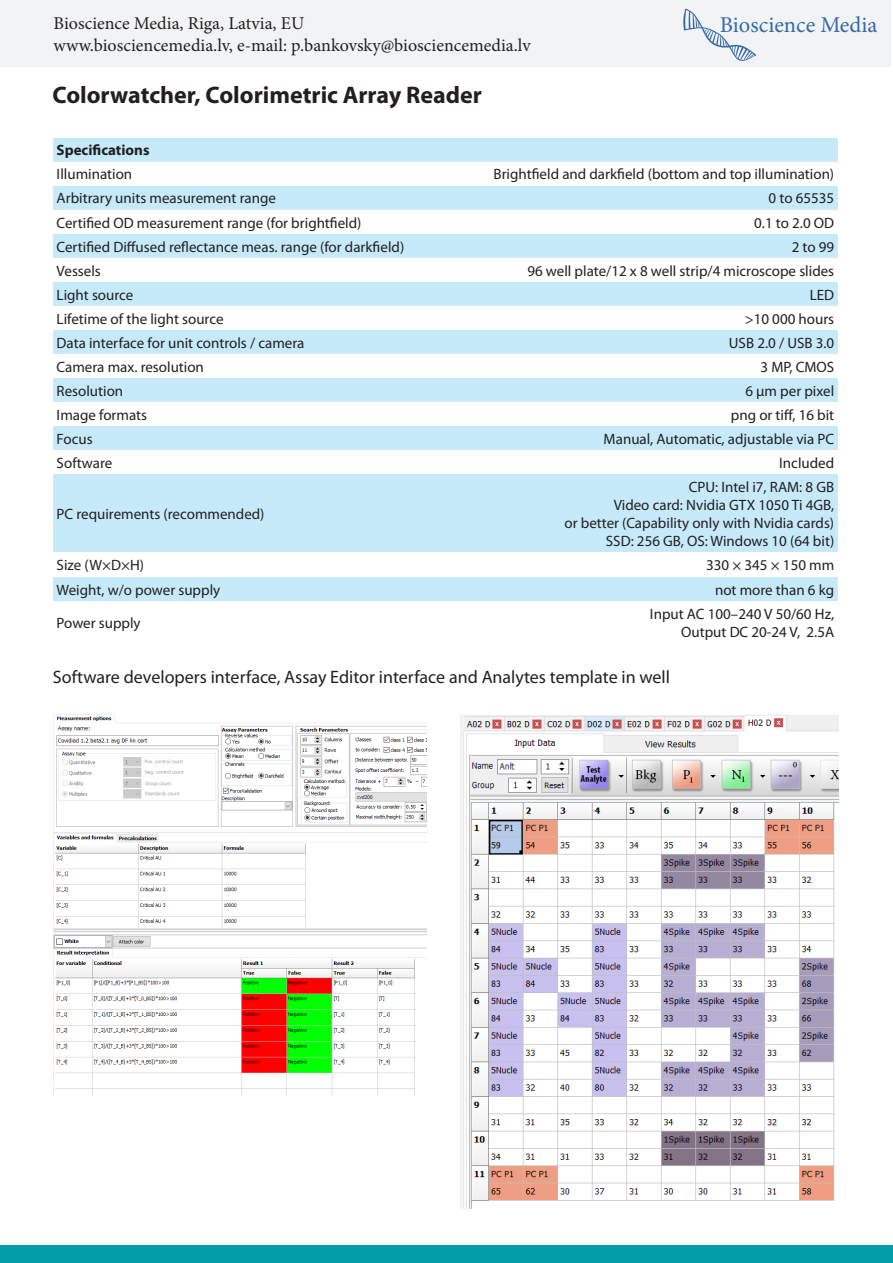
<style>
.page{position:relative;width:893px;height:1263px;background:#fff}
.page>*{position:absolute;margin:0;border:0;box-sizing:border-box;transform-origin:0 0}
.H2_Heading_Product{font:700 24px "Myriad Pro";color:#231f20}
.t1{font:22.5px "Minion Pro";color:#3468a9}
.t2{font:18px/21.6px "Minion Pro";color:#231f20}
.t3{font:18px "Myriad Pro";color:#231f20}
.t4{font:15px/18px "Myriad Pro";color:#231f20;text-align:right}
.t5{font:700 15px "Myriad Pro";color:#231f20}
</style>
<div class="page">
<div style="left:0;top:0;width:891px;height:67px;background:#f2f3f4"></div>
<div style="left:0;top:1245px;width:893px;height:18px;background:#009ca7"></div>
<svg style="left:53px;top:138px;width:785px;height:463px;fill:#c6eafa"></svg>
<img style="left:460px;top:714px;width:379px;height:494px">
<img style="left:53px;top:714px;width:374px;height:381px">
<svg style="left:683px;top:8px;width:73px;height:53px"></svg>
<p class="t2" style="left:54px;top:13px;width:479px">Bioscience Media, Riga, Latvia, EU<br>www.biosciencemedia.lv, e-mail: p.bankovsky@biosciencemedia.lv</p>
<p class="H2_Heading_Product" style="left:53px;top:79px;width:431px">Colorwatcher, Colorimetric Array Reader</p>
<p class="t5" style="left:57px;top:141px;width:94px">Specifications</p>
<p class="t4" style="left:57px;top:165px;width:77px">Illumination</p>
<p class="t4" style="left:494px;top:165px;width:342px">Brightfield and darkfield (bottom and top illumination)</p>
<p class="t4" style="left:57px;top:189px;width:221px">Arbitrary units measurement range</p>
<p class="t4" style="left:769px;top:189px;width:67px">0 to 65535</p>
<p class="t4" style="left:57px;top:213px;width:306px">Certified OD measurement range (for brightfield)</p>
<p class="t4" style="left:754px;top:213px;width:81px">0.1 to 2.0 OD</p>
<p class="t4" style="left:57px;top:237px;width:349px">Certified Diffused reflectance meas. range (for darkfield)</p>
<p class="t4" style="left:792px;top:237px;width:44px">2 to 99</p>
<p class="t4" style="left:57px;top:261px;width:46px">Vessels</p>
<p class="t4" style="left:527px;top:261px;width:308px">96 well plate/12 x 8 well strip/4 microscope slides</p>
<p class="t4" style="left:57px;top:285px;width:78px">Light source</p>
<p class="t4" style="left:810px;top:285px;width:26px">LED</p>
<p class="t4" style="left:57px;top:309px;width:168px">Lifetime of the light source</p>
<p class="t4" style="left:745px;top:309px;width:91px">&gt;10 000 hours</p>
<p class="t4" style="left:57px;top:333px;width:249px">Data interface for unit controls / camera</p>
<p class="t4" style="left:729px;top:333px;width:107px">USB 2.0 / USB 3.0</p>
<p class="t4" style="left:57px;top:357px;width:149px">Camera max. resolution</p>
<p class="t4" style="left:761px;top:357px;width:75px">3 MP, CMOS</p>
<p class="t4" style="left:57px;top:381px;width:68px">Resolution</p>
<p class="t4" style="left:745px;top:381px;width:90px">6 μm per pixel</p>
<p class="t4" style="left:57px;top:405px;width:92px">Image formats</p>
<p class="t4" style="left:731px;top:405px;width:105px">png or tiff, 16 bit</p>
<p class="t4" style="left:57px;top:429px;width:37px">Focus</p>
<p class="t4" style="left:604px;top:429px;width:232px">Manual, Automatic, adjustable via PC</p>
<p class="t4" style="left:57px;top:453px;width:57px">Software</p>
<p class="t4" style="left:779px;top:453px;width:57px">Included</p>
<p class="t1" style="left:720px;top:10px;width:159px">Bioscience Media</p>
<p class="t4" style="left:57px;top:504px;width:209px">PC requirements (recommended)</p>
<p class="t4" style="left:689px;top:477px;width:147px">CPU: Intel i7, RAM: 8 GB</p>
<p class="t4" style="left:564px;top:495px;width:271px">Video card: Nvidia GTX 1050 Ti 4GB,<br>or better (Capability only with Nvidia cards)</p>
<p class="t4" style="left:606px;top:531px;width:230px">SSD: 256 GB, OS: Windows 10 (64 bit)</p>
<p class="t4" style="left:57px;top:556px;width:89px">Size (W×D×H)</p>
<p class="t4" style="left:706px;top:556px;width:130px">330 × 345 × 150 mm</p>
<p class="t4" style="left:57px;top:580px;width:165px">Weight, w/o power supply</p>
<p class="t4" style="left:715px;top:580px;width:121px">not more than 6 kg</p>
<p class="t4" style="left:57px;top:613px;width:86px">Power supply</p>
<p class="t4" style="left:650px;top:604px;width:186px">Input AC 100–240 V 50/60 Hz,<br>Output DC 20-24 V, 2.5A</p>
<p class="t3" style="left:53px;top:666px;width:619px">Software developers interface, Assay Editor interface and Analytes template in well</p>
</div>
